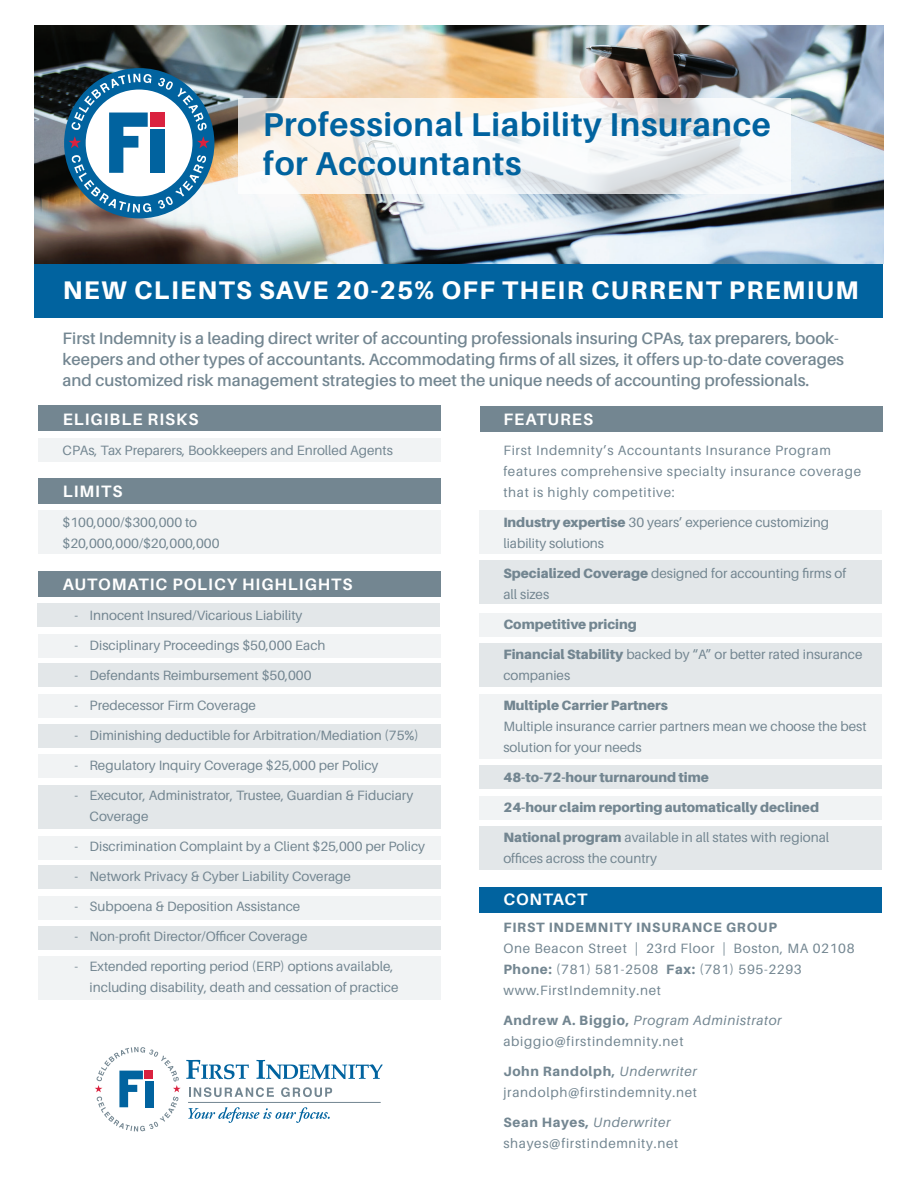
<style>
.page{position:relative;width:918px;height:1188px;background:#fff}
.page>*{position:absolute;margin:0;border:0;box-sizing:border-box;transform-origin:0 0}
.t1{font:700 33px/39.6px "Aileron";letter-spacing:.02em;color:#01639f}
.t2{font:800 25.5px "Aileron";letter-spacing:.055em;color:#fff}
.t3{font:600 16.5px/21px "Aileron";color:#738691}
.t4{font:700 16.5px "Aileron";letter-spacing:.06em;color:#fff}
.t5{font:13.5px/21px "Aileron";color:#738691}
.t6{font:13.5px/21px "Aileron";letter-spacing:.05em;color:#738691}
.t7{font:900 13.5px "Aileron";color:#738691}
.t8{font:800 13.5px "Aileron";letter-spacing:.06em;color:#738691}
.s1{font-weight:900}
.s2{font-weight:800}
.s3{font-style:italic}
.s4{font-weight:700}
</style>
<div class="page">
<div style="left:38px;top:511px;width:403px;height:43px;background:#f1f3f4"></div>
<div style="left:480px;top:826px;width:402px;height:43px;background:#e3e7e9"></div>
<div style="left:38px;top:438px;width:403px;height:24px;background:#f1f3f4"></div>
<div style="left:479px;top:887px;width:403px;height:26px;background:#01639f"></div>
<div style="left:38px;top:571px;width:403px;height:26px;background:#738691"></div>
<div style="left:38px;top:478px;width:403px;height:26px;background:#738691"></div>
<div style="left:38px;top:406px;width:403px;height:25px;background:#738691"></div>
<div style="left:480px;top:406px;width:403px;height:26px;background:#738691"></div>
<div style="left:37px;top:604px;width:403px;height:23px;background:#e3e7e9"></div>
<div style="left:38px;top:634px;width:403px;height:24px;background:#f1f3f4"></div>
<div style="left:38px;top:663px;width:403px;height:24px;background:#e3e7e9"></div>
<div style="left:38px;top:694px;width:403px;height:24px;background:#f1f3f4"></div>
<div style="left:38px;top:724px;width:403px;height:24px;background:#e3e7e9"></div>
<div style="left:38px;top:754px;width:403px;height:24px;background:#f1f3f4"></div>
<div style="left:38px;top:785px;width:403px;height:44px;background:#e3e7e9"></div>
<div style="left:38px;top:836px;width:403px;height:24px;background:#f1f3f4"></div>
<div style="left:38px;top:866px;width:403px;height:23px;background:#e3e7e9"></div>
<div style="left:38px;top:896px;width:403px;height:24px;background:#f1f3f4"></div>
<div style="left:38px;top:926px;width:403px;height:24px;background:#e3e7e9"></div>
<div style="left:38px;top:956px;width:403px;height:44px;background:#f1f3f4"></div>
<div style="left:480px;top:510px;width:402px;height:44px;background:#f1f3f4"></div>
<div style="left:480px;top:561px;width:402px;height:43px;background:#e3e7e9"></div>
<div style="left:480px;top:613px;width:402px;height:23px;background:#f1f3f4"></div>
<div style="left:480px;top:643px;width:402px;height:43px;background:#e3e7e9"></div>
<div style="left:480px;top:694px;width:402px;height:65px;background:#f1f3f4"></div>
<div style="left:480px;top:765px;width:402px;height:24px;background:#e3e7e9"></div>
<div style="left:480px;top:796px;width:402px;height:24px;background:#f1f3f4"></div>
<img style="left:35px;top:26px;width:848px;height:238px">
<div style="left:64px;top:68px;width:150px;height:150px;background:#01639f;border-radius:50%"></div>
<div style="left:86px;top:90px;width:106px;height:106px;background:#fff;border-radius:50%"></div>
<div style="left:151px;top:129px;width:14px;height:44px;background:#01639f"></div>
<div style="left:150px;top:113px;width:15px;height:14px;background:#da223f"></div>
<svg style="left:158px;top:155px;width:48px;height:54px"></svg>
<svg style="left:69px;top:74px;width:83px;height:139px"></svg>
<svg style="left:158px;top:78px;width:52px;height:70px"></svg>
<svg style="left:95px;top:1047px;width:288px;height:85px"></svg>
<div style="left:35px;top:264px;width:848px;height:54px;background:#01639f"></div>
<svg style="left:238px;top:99px;width:553px;height:95px;fill:#f9f6f5"></svg>
<h1 class="t1" style="left:263px;top:105px;width:510px">Professional Liability Insurance for Accountants</h1>
<h2 class="t2" style="left:63px;top:276px;width:797px">NEW CLIENTS SAVE 20-25% OFF THEIR CURRENT PREMIUM</h2>
<p class="t3" style="left:63px;top:328px;width:783px">First Indemnity is a leading direct writer of accounting professionals insuring CPAs, tax preparers, book&shy;keepers and other types of accountants. Accommodating firms of all sizes, it offers up-to-date coverages and customized risk management strategies to meet the unique needs of accounting professionals.</p>
<p class="t4" style="left:63px;top:410px;width:137px">ELIGIBLE RISKS</p>
<p class="t5" style="left:63px;top:440px;width:332px">CPAs, Tax Preparers, Bookkeepers and Enrolled Agents</p>
<p class="t4" style="left:63px;top:482px;width:61px">LIMITS</p>
<p class="t5" style="left:63px;top:512px;width:158px">$100,000/$300,000 to $20,000,000/$20,000,000</p>
<p class="t4" style="left:63px;top:575px;width:291px">AUTOMATIC POLICY HIGHLIGHTS</p>
<p class="t5" style="left:75px;top:605px;width:229px">- Innocent Insured/Vicarious Liability</p>
<p class="t5" style="left:75px;top:635px;width:252px">- Disciplinary Proceedings $50,000 Each</p>
<p class="t5" style="left:75px;top:665px;width:239px">- Defendants Reimbursement $50,000</p>
<p class="t5" style="left:75px;top:695px;width:183px">- Predecessor Firm Coverage</p>
<p class="t5" style="left:75px;top:725px;width:346px">- Diminishing deductible for Arbitration/Mediation (75%)</p>
<p class="t5" style="left:75px;top:755px;width:305px">- Regulatory Inquiry Coverage $25,000 per Policy</p>
<p class="t5" style="left:90px;top:785px;width:325px;text-indent:-15px">- Executor, Administrator, Trustee, Guardian &amp; Fiduciary<br>Coverage</p>
<p class="t5" style="left:75px;top:836px;width:352px">- Discrimination Complaint by a Client $25,000 per Policy</p>
<p class="t5" style="left:75px;top:866px;width:278px">- Network Privacy &amp; Cyber Liability Coverage</p>
<p class="t5" style="left:75px;top:896px;width:227px">- Subpoena &amp; Deposition Assistance</p>
<p class="t5" style="left:75px;top:926px;width:234px">- Non-profit Director/Officer Coverage</p>
<p class="t5" style="left:90px;top:956px;width:310px;text-indent:-15px">- Extended reporting period (ERP) options available, including disability, death and cessation of practice</p>
<p class="t4" style="left:503px;top:410px;width:91px">FEATURES</p>
<p class="t6" style="left:503px;top:440px;width:359px">First Indemnity’s Accountants Insurance Program features comprehensive specialty insurance coverage that is highly competitive:</p>
<p class="t5" style="left:503px;top:512px;width:327px"><span class="s1">Industry expertise</span> 30 years’ experience customizing liability solutions</p>
<p class="t5" style="left:503px;top:563px;width:345px"><span class="s1">Specialized Coverage</span> designed for accounting firms of all sizes</p>
<p class="t7" style="left:503px;top:617px;width:135px">Competitive pricing</p>
<p class="t5" style="left:503px;top:644px;width:361px"><span class="s1">Financial Stability</span> backed by “A” or better rated insurance companies</p>
<p class="t7" style="left:503px;top:698px;width:166px">Multiple Carrier Partners</p>
<p class="t5" style="left:503px;top:716px;width:365px">Multiple insurance carrier partners mean we choose the best solution for your needs</p>
<p class="t7" style="left:503px;top:770px;width:207px">48-to-72-hour turnaround time</p>
<p class="t7" style="left:503px;top:800px;width:317px">24-hour claim reporting automatically declined</p>
<p class="t5" style="left:503px;top:827px;width:327px"><span class="s1">National program</span> available in all states with regional offices across the country</p>
<p class="t4" style="left:503px;top:890px;width:86px">CONTACT</p>
<p class="t8" style="left:503px;top:920px;width:275px">FIRST INDEMNITY INSURANCE GROUP</p>
<p class="t6" style="left:503px;top:938px;width:353px">One Beacon Street | 23rd Floor | Boston, MA 02108<br><span class="s2">Phone:</span> (781) 581-2508 <span class="s2">Fax:</span> (781) 595-2293 www.FirstIndemnity.net</p>
<p class="t6" style="left:503px;top:1010px;width:280px"><span class="s2">Andrew A. Biggio,</span> <span class="s3">Program Administrator </span>abiggio@firstindemnity.net</p>
<p class="t6" style="left:503px;top:1061px;width:195px"><span class="s2">John Randolph</span><span class="s4">,</span> <span class="s3">Underwriter </span>jrandolph@firstindemnity.net</p>
<p class="t6" style="left:503px;top:1112px;width:176px"><span class="s2">Sean Hayes,</span> <span class="s3">Underwriter </span>shayes@firstindemnity.net</p>
</div>
